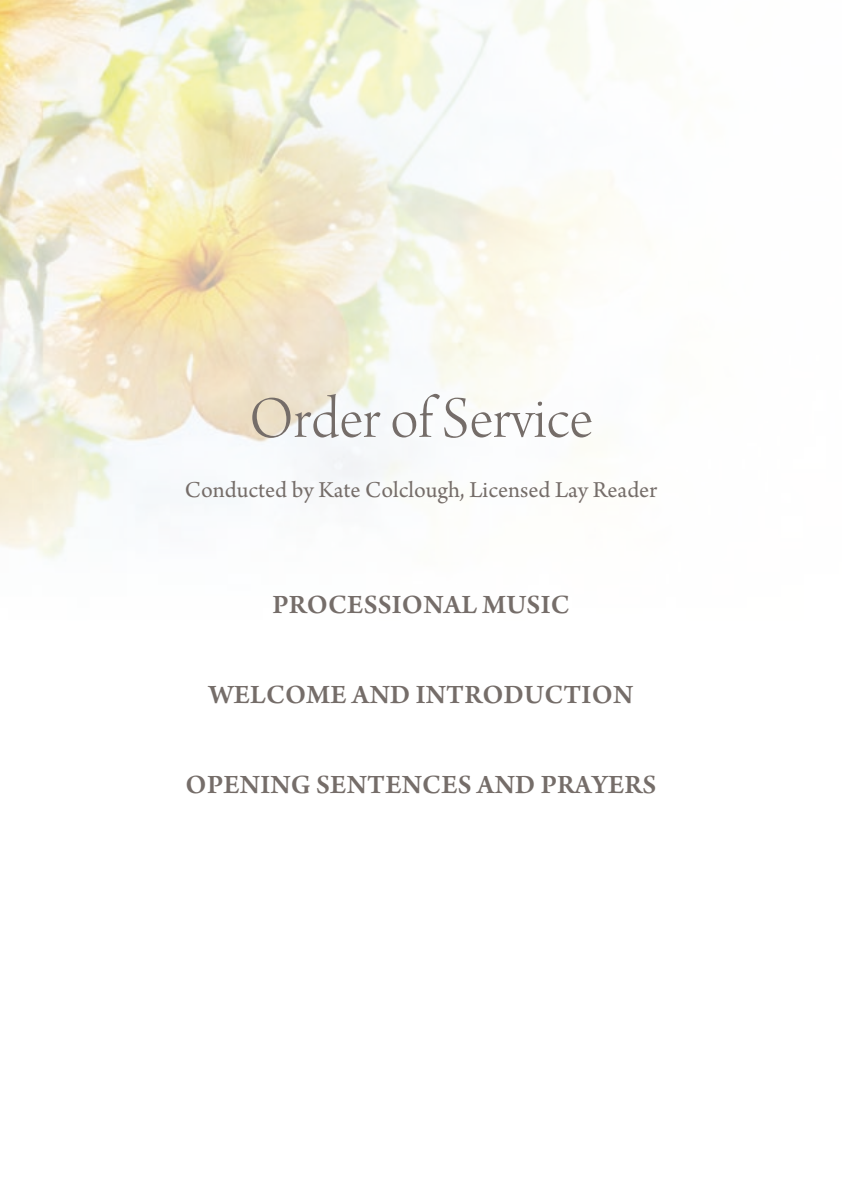
<style>
.page{position:relative;width:842px;height:1191px;background:#fff}
.page>*{position:absolute;margin:0;border:0;box-sizing:border-box;transform-origin:0 0}
.t1{font:62px "Arno Pro Light Display";color:#756d69}
.t2{font:600 28px "Arno Pro";letter-spacing:.01em;color:#756d69}
.t3{font:24px "Arno Pro";color:#756d69}
</style>
<div class="page">
<img style="left:0;top:0;width:642px;height:558px">
<h1 class="t1" style="left:249px;top:385px;width:345px">Order ofService</h1>
<p class="t3" style="left:185px;top:476px;width:474px">Conducted by Kate Colclough, Licensed Lay Reader</p>
<p class="t2" style="left:272px;top:588px;width:299px">PROCESSIONAL MUSIC</p>
<p class="t2" style="left:209px;top:678px;width:426px">WELCOME AND INTRODUCTION</p>
<p class="t2" style="left:186px;top:768px;width:472px">OPENING SENTENCES AND PRAYERS</p>
</div>
